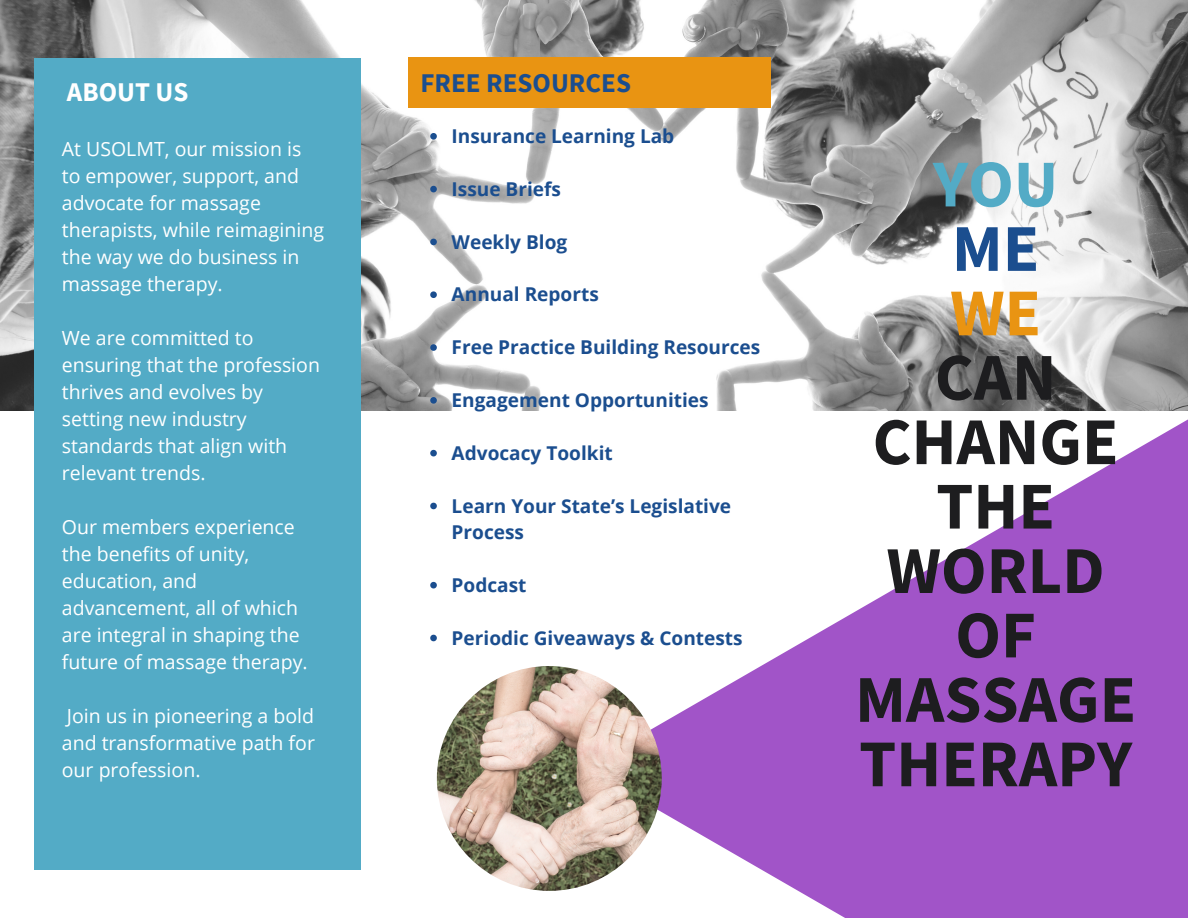
<style>
.page{position:relative;width:1188px;height:918px;background:#fff}
.page>*{position:absolute;margin:0;border:0;box-sizing:border-box;transform-origin:0 0}
.t1{font:700 66.9px/64.3px "Source Sans Pro";color:#1d1d1f;text-align:center}
.t2{font:700 27px "Source Sans Pro";color:#1b4e8f}
.t3{font:700 27px "Source Sans Pro";color:#fff}
.t4{font:19.5px/27px "Open Sans";color:#fff}
.t5{font:700 19.05px/26.4px "Open Sans";color:#1b4e8f}
.s1{color:#53abc6}
.s2{color:#1b4e8f}
.s3{color:#e99412}
</style>
<div class="page">
<svg style="left:587px;top:419px;width:601px;height:499px;fill:#a154c8"></svg>
<img style="left:0;top:0;width:1188px;height:411px">
<div style="left:35px;top:58px;width:326px;height:811px;background:#53abc6"></div>
<img style="left:437px;top:666px;width:225px;height:225px;border-radius:50%">
<div style="left:408px;top:58px;width:362px;height:50px;background:#e99412"></div>
<svg style="left:430px;top:133px;width:7px;height:7px"></svg>
<svg style="left:430px;top:186px;width:7px;height:6px"></svg>
<svg style="left:430px;top:239px;width:7px;height:6px"></svg>
<svg style="left:430px;top:291px;width:7px;height:7px"></svg>
<svg style="left:430px;top:344px;width:7px;height:7px"></svg>
<svg style="left:430px;top:397px;width:7px;height:7px"></svg>
<svg style="left:430px;top:450px;width:7px;height:6px"></svg>
<svg style="left:430px;top:503px;width:7px;height:6px"></svg>
<svg style="left:430px;top:582px;width:7px;height:6px"></svg>
<svg style="left:430px;top:635px;width:7px;height:6px"></svg>
<p class="t3" style="left:67px;top:74px;width:123px">ABOUT US</p>
<p class="t4" style="left:62px;top:135px;width:264px">At USOLMT, our mission is to empower, support, and advocate for massage therapists, while reimagining the way we do business in massage therapy.</p>
<p class="t4" style="left:62px;top:324px;width:260px">We are committed to ensuring that the profession thrives and evolves by setting new industry standards that align with relevant trends.</p>
<p class="t4" style="left:62px;top:513px;width:247px">Our members experience the benefits of unity, education, and advancement, all of which are integral in shaping the future of massage therapy.</p>
<p class="t4" style="left:62px;top:702px;width:255px;text-align:justify">Join us in pioneering a bold and transformative path for our profession.</p>
<h2 class="t2" style="left:420px;top:65px;width:212px">FREE RESOURCES</h2>
<p class="t5" style="left:452px;top:122px;width:224px">Insurance Learning Lab</p>
<p class="t5" style="left:452px;top:175px;width:111px">Issue Briefs</p>
<p class="t5" style="left:452px;top:228px;width:117px">Weekly Blog</p>
<p class="t5" style="left:452px;top:281px;width:149px">Annual Reports</p>
<p class="t5" style="left:452px;top:334px;width:310px">Free Practice Building Resources</p>
<p class="t5" style="left:452px;top:386px;width:259px">Engagement Opportunities</p>
<p class="t5" style="left:452px;top:439px;width:163px">Advocacy Toolkit</p>
<p class="t5" style="left:452px;top:492px;width:281px">Learn Your State’s Legislative<br>Process</p>
<p class="t5" style="left:452px;top:571px;width:76px">Podcast</p>
<h1 class="t5" style="left:452px;top:624px;width:293px">Periodic Giveaways &amp; Contests</h1>
<p class="t1" style="left:855px;top:150px;width:283px"><span class="s1">YOU<br></span><span class="s2">ME<br></span><span class="s3">WE<br></span>CAN<br>CHANGE<br>THE<br>WORLD<br>OF<br>MASSAGE<br>THERAPY</p>
</div>
